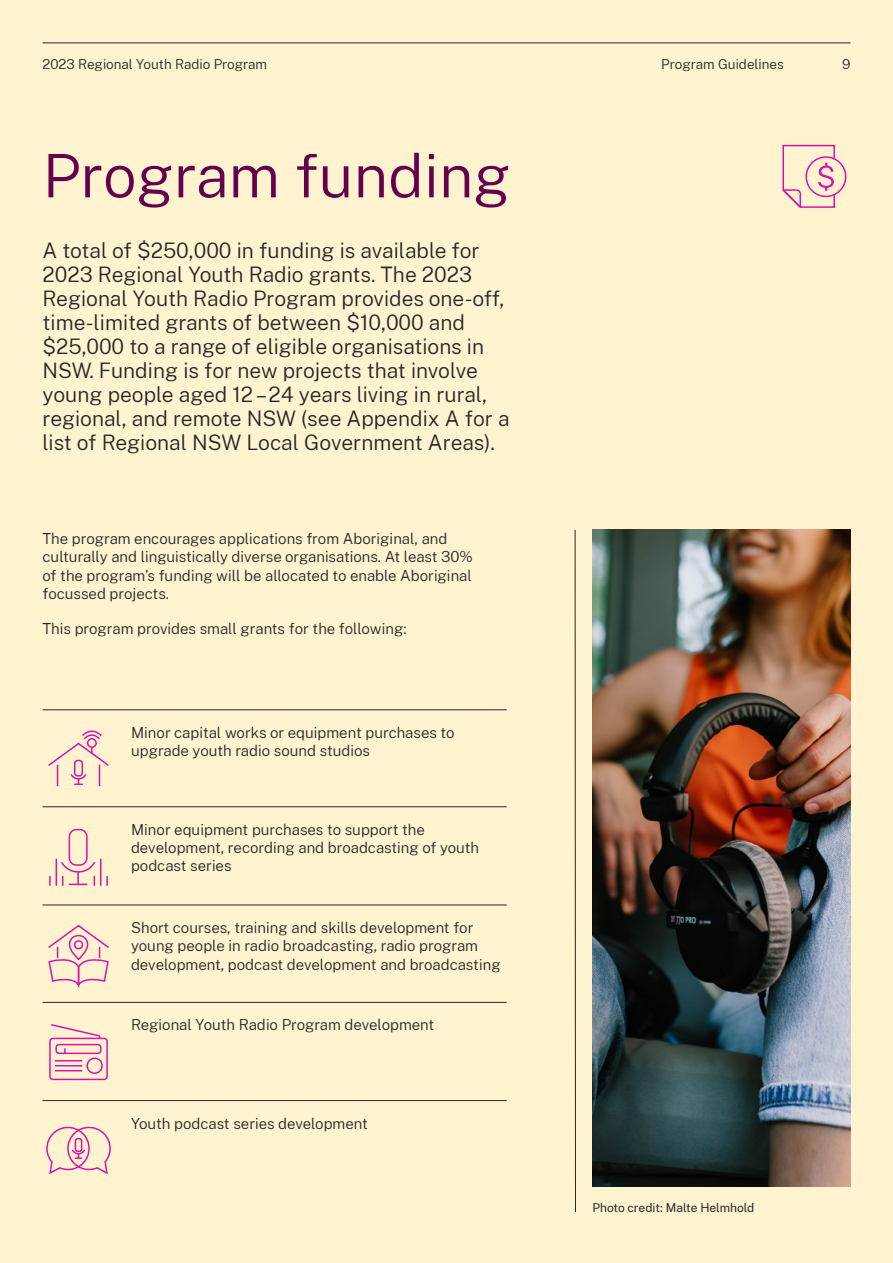
<style>
.page{position:relative;width:893px;height:1263px;background:#fff4cf}
.page>*{position:absolute;margin:0;border:0;box-sizing:border-box;transform-origin:0 0}
.t1{font:300 60px "Public Sans";color:#65004d}
.t2{font:300 21px/24px "Public Sans NSW";color:#22272b}
.t3{font:300 15px/18.3px "Public Sans NSW";color:#22272b}
.t4{font:300 13.5px "Public Sans NSW";color:#22272b}
.t5{font:12px "Public Sans NSW";color:#22272b}
</style>
<div class="page">
<img style="left:592px;top:530px;width:258px;height:656px">
<svg style="left:48px;top:730px;width:61px;height:56px"></svg>
<hr style="left:43px;top:709px;width:464px;height:1px;background:#22272b">
<div style="left:69px;top:829px;width:19px;height:37px;border:2px solid #d912ae;border-radius:7px"></div>
<svg style="left:49px;top:859px;width:59px;height:26px"></svg>
<hr style="left:43px;top:806px;width:464px;height:1px;background:#22272b">
<hr style="left:575px;top:530px;width:1px;height:682px;background:#22272b">
<svg style="left:48px;top:924px;width:61px;height:64px"></svg>
<hr style="left:43px;top:905px;width:464px;height:1px;background:#22272b">
<div style="left:49px;top:1038px;width:59px;height:42px;border:2px solid #d912ae;border-radius:3px"></div>
<div style="left:55px;top:1044px;width:47px;height:10px;border:2px solid #d912ae;border-radius:3px"></div>
<div style="left:86px;top:1057px;width:17px;height:17px;border:2px solid #d912ae;border-radius:50%"></div>
<svg style="left:55px;top:1060px;width:27px;height:11px"></svg>
<svg style="left:49px;top:1024px;width:52px;height:16px"></svg>
<hr style="left:43px;top:1002px;width:464px;height:1px;background:#22272b">
<svg style="left:46px;top:1126px;width:65px;height:49px"></svg>
<hr style="left:43px;top:1100px;width:464px;height:1px;background:#22272b">
<div style="left:805px;top:156px;width:41px;height:41px;border:2px solid #d912ae;border-radius:50%"></div>
<svg style="left:782px;top:144px;width:54px;height:64px"></svg>
<hr style="left:43px;top:43px;width:807px;height:1px;background:#22272b">
<p class="t4" style="left:43px;top:54px;width:226px">2023 Regional Youth Radio Program</p>
<p class="t4" style="left:661px;top:54px;width:124px">Program Guidelines</p>
<p class="t4" style="left:842px;top:54px;width:10px">9</p>
<h2 class="t1" style="left:43px;top:131px;width:470px">Program funding</h2>
<p class="t2" style="left:43px;top:237px;width:469px">A total of $250,000 in funding is available for 2023 Regional Youth Radio grants. The 2023<br>Regional Youth Radio Program provides one-off, time-limited grants of between $10,000 and $25,000 to a range of eligible organisations in NSW. Funding is for new projects that involve young people aged 12 – 24 years living in rural, regional, and remote NSW (see Appendix A for a list of Regional NSW Local Government Areas).</p>
<p class="t3" style="left:43px;top:528px;width:432px">The program encourages applications from Aboriginal, and culturally and linguistically diverse organisations. At least 30% of the program’s funding will be allocated to enable Aboriginal focussed projects.</p>
<p class="t3" style="left:43px;top:619px;width:365px">This program provides small grants for the following:</p>
<p class="t3" style="left:131px;top:722px;width:325px">Minor capital works or equipment purchases to upgrade youth radio sound studios</p>
<p class="t3" style="left:131px;top:819px;width:350px">Minor equipment purchases to support the development, recording and broadcasting of youth podcast series</p>
<p class="t3" style="left:131px;top:917px;width:371px">Short courses, training and skills development for young people in radio broadcasting, radio program development, podcast development and broadcasting</p>
<p class="t3" style="left:131px;top:1015px;width:305px">Regional Youth Radio Program development</p>
<p class="t3" style="left:131px;top:1113px;width:238px">Youth podcast series development</p>
<p class="t5" style="left:592px;top:1199px;width:163px">Photo credit: Malte Helmhold</p>
</div>
